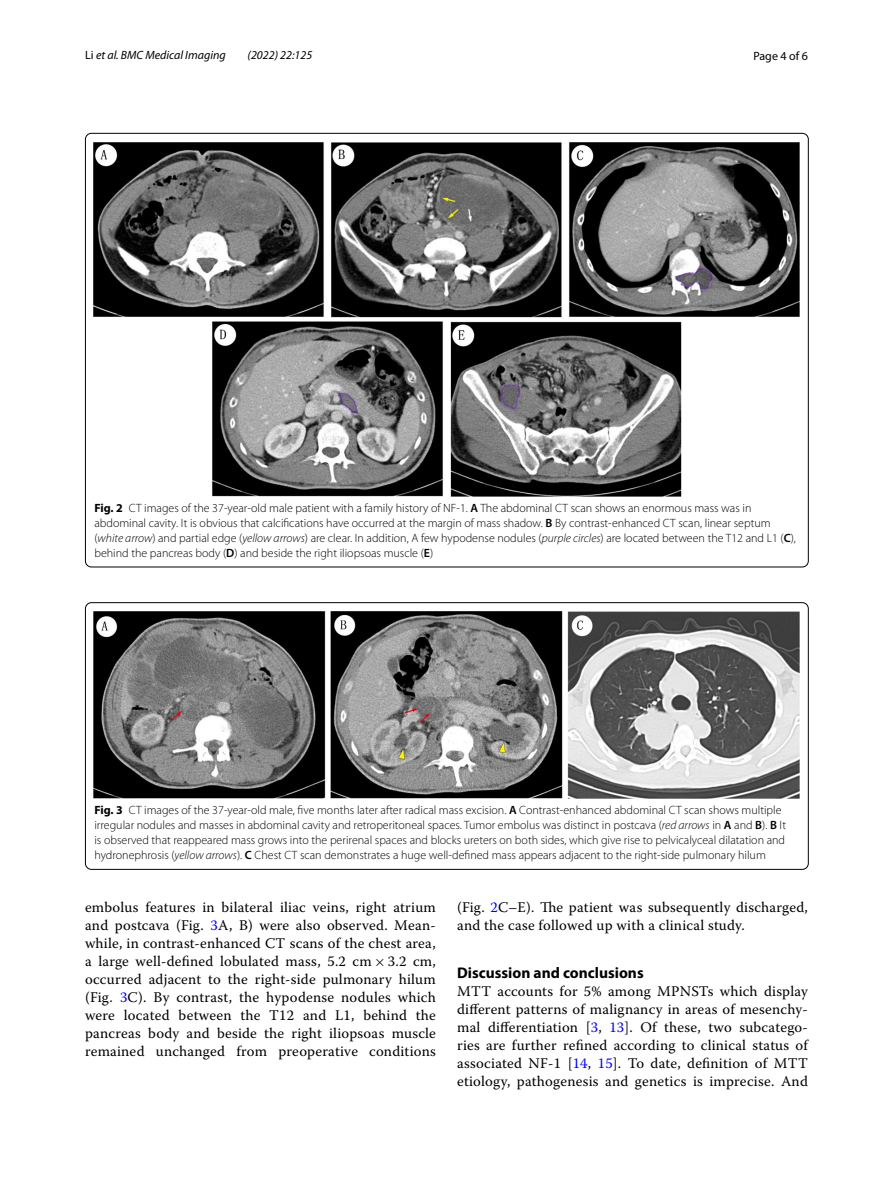
<style>
.page{position:relative;width:893px;height:1187px;background:#fff}
.page>*{position:absolute;margin:0;border:0;box-sizing:border-box;transform-origin:0 0}
.t1{font:700 15.45px "Myriad Pro";color:#000}
.t2{font:14.7px/18px "Warnock Pro";letter-spacing:.015em;color:#000;text-align:justify}
.t3{font:300 12px/15px "Myriad Pro";color:#000}
.t4{font:italic 12px "Myriad Pro";color:#000}
.t5{font:12px "Myriad Pro";color:#000}
.s1{font-style:normal}
.s2{font-weight:700}
.s3{font-weight:600}
.s4{font-style:italic}
.s5{color:#00f}
.s6{font-family:"MTSY"}
</style>
<div class="page">
<img style="left:94px;top:142px;width:706px;height:354px">
<img style="left:94px;top:611px;width:706px;height:188px">
<div style="left:85px;top:602px;width:723px;height:267px;border:1px solid #000;border-radius:6px"></div>
<p class="t4" style="left:85px;top:48px;width:142px"><span class="s1">Li</span> et al. BMC Medical Imaging</p>
<p class="t4" style="left:248px;top:48px;width:66px">(2022) 22:125</p>
<p class="t5" style="left:753px;top:48px;width:56px">Page 4 of 6</p>
<p class="t3" style="left:94px;top:500px;width:703px"><span class="s2">Fig. 2</span> CT images of the 37-year-old male patient with a family history of NF-1. <span class="s3">A</span> The abdominal CT scan shows an enormous mass was in abdominal cavity. It is obvious that calcifications have occurred at the margin of mass shadow. <span class="s3">B</span> By contrast-enhanced CT scan, linear septum (<span class="s4">white arrow</span>) and partial edge (<span class="s4">yellow arrows</span>) are clear. In addition, A few hypodense nodules (<span class="s4">purple circles</span>) are located between the T12 and L1 (<span class="s3">C</span>), behind the pancreas body (<span class="s3">D</span>) and beside the right iliopsoas muscle (<span class="s3">E</span>)</p>
<p class="t3" style="left:94px;top:802px;width:693px"><span class="s2">Fig. 3</span> CT images of the 37-year-old male, five months later after radical mass excision. <span class="s3">A</span> Contrast-enhanced abdominal CT scan shows multiple irregular nodules and masses in abdominal cavity and retroperitoneal spaces. Tumor embolus was distinct in postcava (<span class="s4">red arrows</span> in <span class="s3">A</span> and <span class="s3">B</span>). <span class="s3">B</span> It is observed that reappeared mass grows into the perirenal spaces and blocks ureters on both sides, which give rise to pelvicalyceal dilatation and hydronephrosis (<span class="s4">yellow arrows</span>). <span class="s3">C</span> Chest CT scan demonstrates a huge well-defined mass appears adjacent to the right-side pulmonary hilum</p>
<p class="t2" style="left:85px;top:898px;width:352px">embolus features in bilateral iliac veins, right atrium and postcava (Fig. <span class="s5">3</span>A, B) were also observed. Mean&shy;while, in contrast-enhanced CT scans of the chest area, a large well-defined lobulated mass, 5.2 cm <span class="s6">×</span>3.2 cm, occurred adjacent to the right-side pulmonary hilum (Fig. <span class="s5">3</span>C). By contrast, the hypodense nodules which were located between the T12 and L1, behind the pancreas body and beside the right iliopsoas muscle remained unchanged from preoperative conditions</p>
<p class="t2" style="left:457px;top:898px;width:352px">(Fig. <span class="s5">2</span>C–E). The patient was subsequently discharged, and the case followed up with a clinical study.</p>
<p class="t1" style="left:457px;top:963px;width:188px">Discussion and conclusions</p>
<p class="t2" style="left:457px;top:982px;width:352px">MTT accounts for 5% among MPNSTs which display different patterns of malignancy in areas of mesenchy&shy;mal differentiation [<span class="s5">3</span>, <span class="s5">13</span>]. Of these, two subcatego&shy;ries are further refined according to clinical status of associated NF-1 [<span class="s5">14</span>, <span class="s5">15</span>]. To date, definition of MTT etiology, pathogenesis and genetics is imprecise. And</p>
</div>
